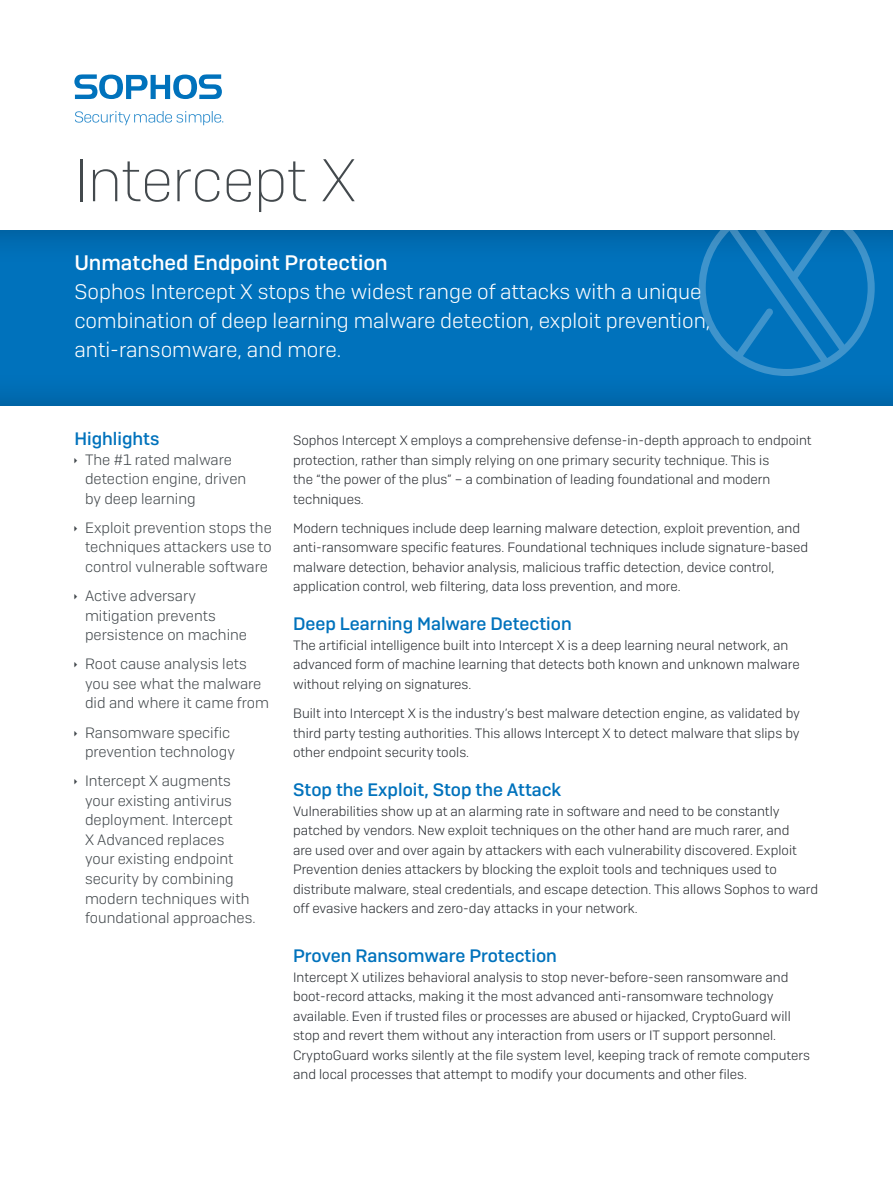
<style>
.page{position:relative;width:893px;height:1191px;background:#fff}
.page>*{position:absolute;margin:0;border:0;box-sizing:border-box;transform-origin:0 0}
.t1{font:200 60px "Sophos Sans";letter-spacing:-.015em;color:#43494d}
.Intro_copy{font:300 21px/29.2px "Sophos Sans";color:#fff}
.Intro_subheading{font:500 21px "Sophos Sans";color:#fff}
.Subheading_1{font:500 18px "Sophos Sans";color:#0072bc}
.Body_Copy{font:500 18px "Sophos Sans";color:#0072bc}
.t2{font:300 15px/19.5px "Sophos Sans";color:#43494d}
.Body_Copy-2{font:300 13.5px/19.5px "Sophos Sans";color:#282c31}
</style>
<div class="page">
<div style="left:0;top:229px;width:893px;height:178px;background:#231f20;opacity:.3"></div>
<svg style="left:699px;top:229px;width:176px;height:147px;background:#0f79bd"></svg>
<svg style="left:74px;top:74px;width:148px;height:25px"></svg>
<svg style="left:75px;top:111px;width:148px;height:14px"></svg>
<p class="t1" style="left:74px;top:145px;width:284px">Intercept X</p>
<p class="Intro_subheading" style="left:74px;top:249px;width:315px">Unmatched Endpoint Protection</p>
<p class="Intro_copy" style="left:74px;top:276px;width:638px">Sophos Intercept X stops the widest range of attacks with a unique combination of deep learning malware detection, exploit prevention, anti-ransomware, and more.</p>
<p class="Subheading_1" style="left:74px;top:428px;width:87px">Highlights</p>
<p class="t2" style="left:85px;top:449px;width:163px">The #1 rated malware detection engine, driven by deep learning</p>
<p class="t2" style="left:85px;top:517px;width:188px;text-align:justify">Exploit prevention stops the techniques attackers use to control vulnerable software</p>
<p class="t2" style="left:85px;top:586px;width:163px">Active adversary mitigation prevents persistence on machine</p>
<p class="t2" style="left:85px;top:654px;width:186px">Root cause analysis lets you see what the malware did and where it came from</p>
<p class="t2" style="left:85px;top:722px;width:151px">Ransomware specific prevention technology</p>
<p class="t2" style="left:85px;top:771px;width:172px">Intercept X augments your existing antivirus deployment. Intercept<br>X Advanced replaces your existing endpoint security by combining modern techniques with foundational approaches.</p>
<p class="Body_Copy-2" style="left:293px;top:430px;width:520px">Sophos Intercept X employs a comprehensive defense-in-depth approach to endpoint protection, rather than simply relying on one primary security technique. This is<br>the “the power of the plus” – a combination of leading foundational and modern techniques.</p>
<p class="Body_Copy-2" style="left:293px;top:518px;width:516px">Modern techniques include deep learning malware detection, exploit prevention, and anti-ransomware specific features. Foundational techniques include signature-based malware detection, behavior analysis, malicious traffic detection, device control, application control, web filtering, data loss prevention, and more.</p>
<p class="Subheading_1" style="left:293px;top:613px;width:280px">Deep Learning Malware Detection</p>
<p class="Body_Copy-2" style="left:293px;top:635px;width:508px">The artificial intelligence built into Intercept X is a deep learning neural network, an advanced form of machine learning that detects both known and unknown malware without relying on signatures.</p>
<p class="Body_Copy-2" style="left:293px;top:703px;width:508px;text-align:justify">Built into Intercept X is the industry’s best malware detection engine, as validated by third party testing authorities. This allows Intercept X to detect malware that slips by other endpoint security tools.</p>
<p class="Subheading_1" style="left:293px;top:779px;width:270px">Stop the Exploit, Stop the Attack</p>
<p class="Body_Copy-2" style="left:293px;top:801px;width:526px">Vulnerabilities show up at an alarming rate in software and need to be constantly patched by vendors. New exploit techniques on the other hand are much rarer, and<br>are used over and over again by attackers with each vulnerability discovered. Exploit Prevention denies attackers by blocking the exploit tools and techniques used to distribute malware, steal credentials, and escape detection. This allows Sophos to ward off evasive hackers and zero-day attacks in your network.</p>
<p class="Body_Copy" style="left:293px;top:944px;width:265px">Proven Ransomware Protection</p>
<p class="Body_Copy-2" style="left:293px;top:966px;width:519px">Intercept X utilizes behavioral analysis to stop never-before-seen ransomware and boot-record attacks, making it the most advanced anti-ransomware technology available. Even if trusted files or processes are abused or hijacked, CryptoGuard will stop and revert them without any interaction from users or IT support personnel.<br>CryptoGuard works silently at the file system level, keeping track of remote computers and local processes that attempt to modify your documents and other files.</p>
</div>
